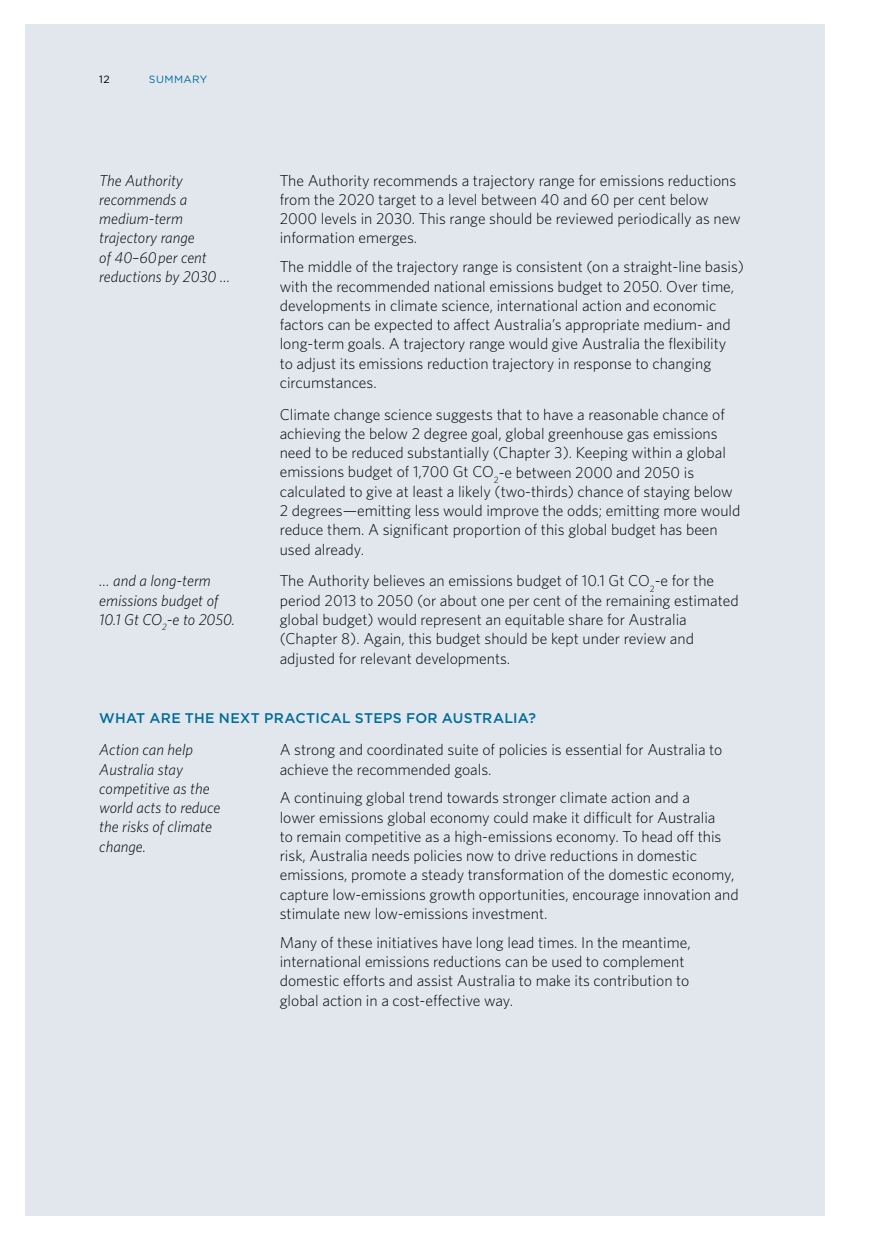
<style>
.page{position:relative;width:874px;height:1241px;background:#fff}
.page>*{position:absolute;margin:0;border:0;box-sizing:border-box;transform-origin:0 0}
.t1{font:300 15.75px/19.2px "Whitney";color:#000}
.t2{font:italic 300 15.75px/19.2px "Whitney";color:#000}
.t3{font:500 14px "Gotham";letter-spacing:.025em;color:#006c99}
.t4{font:10.5px "Gotham";letter-spacing:.03em;color:#006c99}
.t5{font:10.5px "Gotham";color:#000}
</style>
<div class="page">
<div style="left:25px;top:25px;width:798px;height:1190px;background:#e2e7ee"></div>
<p class="t5" style="left:99px;top:74px;width:12px">12</p>
<p class="t4" style="left:149px;top:74px;width:60px">SUMMARY</p>
<p class="t2" style="left:99px;top:170px;width:132px">The Authority recommends a medium-term trajectory range<br>of 40–60 per cent reductions by 2030 …</p>
<p class="t1" style="left:279px;top:170px;width:462px">The Authority recommends a trajectory range for emissions reductions from the 2020 target to a level between 40 and 60 per cent below 2000 levels in 2030. This range should be reviewed periodically as new information emerges.</p>
<p class="t1" style="left:279px;top:257px;width:465px">The middle of the trajectory range is consistent (on a straight-line basis) with the recommended national emissions budget to 2050. Over time, developments in climate science, international action and economic factors can be expected to affect Australia’s appropriate medium- and long-term goals. A trajectory range would give Australia the flexibility<br>to adjust its emissions reduction trajectory in response to changing circumstances.</p>
<p class="t1" style="left:279px;top:404px;width:462px">Climate change science suggests that to have a reasonable chance of achieving the below 2 degree goal, global greenhouse gas emissions need to be reduced substantially (Chapter 3). Keeping within a global emissions budget of 1,700 Gt CO<sub>2</sub>-e between 2000 and 2050 is calculated to give at least a likely (two-thirds) chance of staying below 2 degrees—emitting less would improve the odds; emitting more would reduce them. A significant proportion of this global budget has been used already.</p>
<p class="t2" style="left:99px;top:570px;width:137px">… and a long-term emissions budget of<br>10.1 Gt CO<sub>2</sub>-e to 2050.</p>
<p class="t1" style="left:279px;top:571px;width:460px">The Authority believes an emissions budget of 10.1 Gt CO<sub>2</sub>-e for the period 2013 to 2050 (or about one per cent of the remaining estimated global budget) would represent an equitable share for Australia (Chapter 8). Again, this budget should be kept under review and adjusted for relevant developments.</p>
<p class="t3" style="left:99px;top:710px;width:206px">WHAT ARE THE N EXT PRACTIC</p>
<p class="t3" style="left:330px;top:710px;width:207px">AL STEPS FO R AUSTRALIA?</p>
<p class="t2" style="left:99px;top:739px;width:122px">Action can help<br>Australia stay competitive as the world acts to reduce the risks of climate change.</p>
<p class="t1" style="left:279px;top:739px;width:444px">A strong and coordinated suite of policies is essential for Australia to achieve the recommended goals.</p>
<p class="t1" style="left:279px;top:787px;width:460px">A continuing global trend towards stronger climate action and a<br>lower emissions global economy could make it difficult for Australia<br>to remain competitive as a high-emissions economy. To head off this risk, Australia needs policies now to drive reductions in domestic emissions, promote a steady transformation of the domestic economy, capture low-emissions growth opportunities, encourage innovation and stimulate new low-emissions investment.</p>
<p class="t1" style="left:279px;top:932px;width:412px">Many of these initiatives have long lead times. In the meantime, international emissions reductions can be used to complement domestic efforts and assist Australia to make its contribution to global action in a cost-effective way.</p>
</div>
